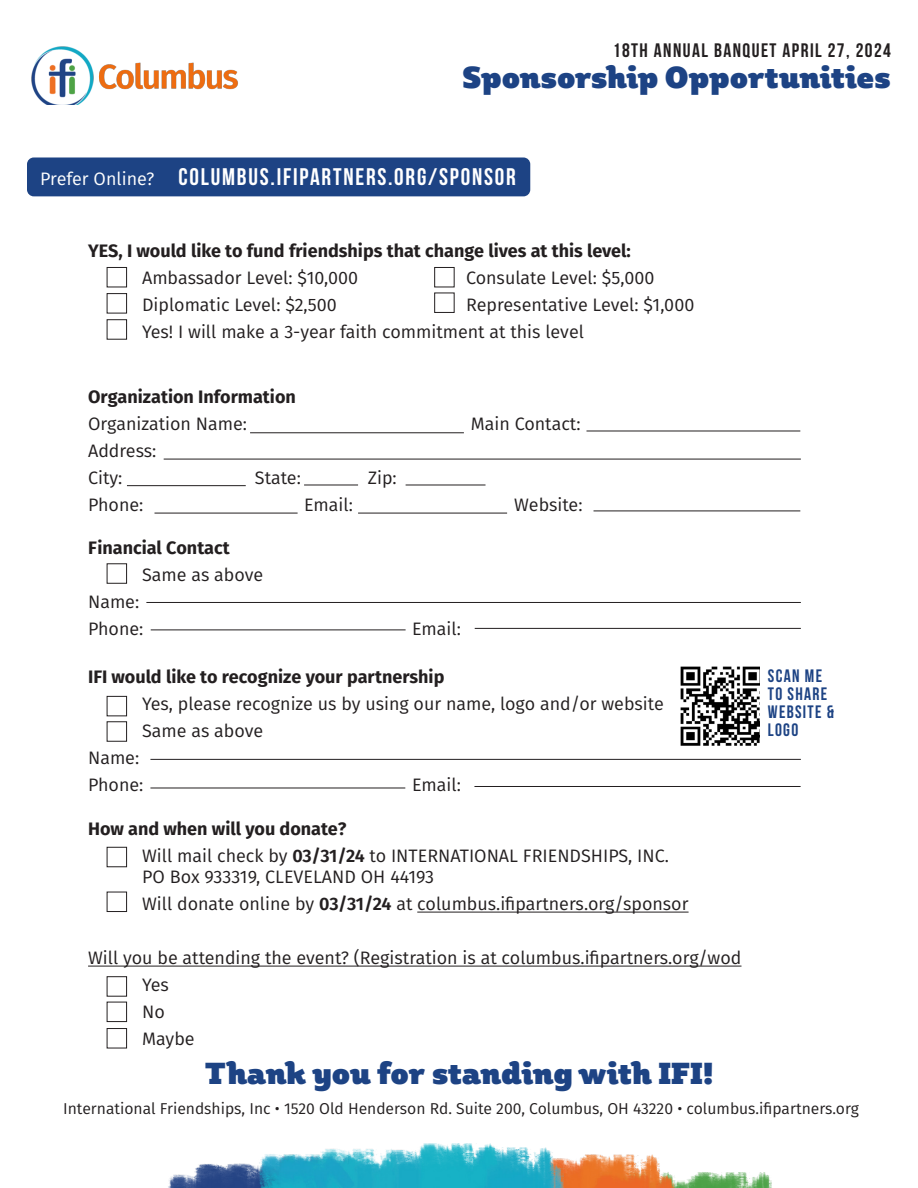
<style>
.page{position:relative;width:918px;height:1188px;background:#fff}
.page>*{position:absolute;margin:0;border:0;box-sizing:border-box;transform-origin:0 0}
.t1{font:30px "Plume Ad";color:#1d4384}
.t2{font:24px "Bebas Neue";letter-spacing:.075em;color:#fff}
.t3{font:19.5px "Bebas Neue";letter-spacing:.075em;color:#231f20}
.t4{font:18px/21.6px "Fira Sans";color:#231f20}
.t5{font:700 18px "Fira Sans";color:#231f20}
.t6{font:18px/18px "Bebas Neue";letter-spacing:.075em;color:#1d4384}
.t7{font:15.75px "Fira Sans";color:#231f20}
.s1{font-family:"Fira Sans";font-size:18px}
.s2{font-weight:600}
</style>
<div class="page">
<hr style="left:417px;top:912px;width:272px;height:1px;background:#231f20">
<hr style="left:88px;top:966px;width:654px;height:1px;background:#231f20">
<div style="left:27px;top:158px;width:503px;height:38px;background:#1d4384;border-radius:7px"></div>
<img style="left:168px;top:1143px;width:604px;height:45px">
<div style="left:107px;top:267px;width:20px;height:20px;border:1px solid #231f20"></div>
<div style="left:107px;top:293px;width:20px;height:20px;border:1px solid #231f20"></div>
<div style="left:107px;top:319px;width:20px;height:21px;border:1px solid #231f20"></div>
<div style="left:434px;top:267px;width:21px;height:20px;border:1px solid #231f20"></div>
<div style="left:434px;top:293px;width:21px;height:20px;border:1px solid #231f20"></div>
<hr style="left:250px;top:432px;width:214px;height:1px;background:#231f20">
<hr style="left:586px;top:431px;width:214px;height:1px;background:#231f20">
<hr style="left:164px;top:459px;width:637px;height:1px;background:#231f20">
<hr style="left:154px;top:513px;width:144px;height:1px;background:#231f20">
<hr style="left:358px;top:513px;width:149px;height:1px;background:#231f20">
<hr style="left:594px;top:511px;width:206px;height:1px;background:#231f20">
<hr style="left:127px;top:485px;width:119px;height:1px;background:#231f20">
<hr style="left:304px;top:485px;width:54px;height:1px;background:#231f20">
<hr style="left:406px;top:485px;width:80px;height:1px;background:#231f20">
<div style="left:107px;top:563px;width:20px;height:21px;border:1px solid #231f20"></div>
<hr style="left:151px;top:630px;width:255px;height:1px;background:#231f20">
<hr style="left:475px;top:628px;width:326px;height:1px;background:#231f20">
<hr style="left:146px;top:602px;width:655px;height:1px;background:#231f20">
<hr style="left:150px;top:759px;width:651px;height:1px;background:#231f20">
<div style="left:107px;top:696px;width:20px;height:20px;border:1px solid #231f20"></div>
<hr style="left:150px;top:788px;width:255px;height:1px;background:#231f20">
<hr style="left:474px;top:786px;width:327px;height:1px;background:#231f20">
<div style="left:107px;top:721px;width:20px;height:21px;border:1px solid #231f20"></div>
<div style="left:107px;top:847px;width:20px;height:20px;border:1px solid #231f20"></div>
<div style="left:107px;top:892px;width:20px;height:20px;border:1px solid #231f20"></div>
<img style="left:31px;top:46px;width:207px;height:58px">
<div style="left:107px;top:976px;width:20px;height:21px;border:1px solid #231f20"></div>
<div style="left:107px;top:1002px;width:20px;height:20px;border:1px solid #231f20"></div>
<div style="left:107px;top:1028px;width:20px;height:20px;border:1px solid #231f20"></div>
<img style="left:680px;top:666px;width:79px;height:80px">
<p class="t3" style="left:613px;top:39px;width:280px">18TH ANNUAL BANQUET APRIL 27, 2024</p>
<p class="t1" style="left:462px;top:58px;width:430px">Sponsorship Opportunities</p>
<p class="t2" style="left:40px;top:164px;width:477px"><span class="s1">Prefer Online?</span> COLUMBUS.IFIPARTNERS.ORG/SPONSOR</p>
<p class="t5" style="left:88px;top:235px;width:544px">YES, I would like to fund friendships that change lives at this level:</p>
<p class="t4" style="left:142px;top:266px;width:218px">Ambassador Level: $10,000</p>
<p class="t4" style="left:466px;top:266px;width:190px">Consulate Level: $5,000</p>
<p class="t4" style="left:142px;top:293px;width:196px">Diplomatic Level: $2,500</p>
<p class="t4" style="left:466px;top:293px;width:230px">Representative Level: $1,000</p>
<p class="t4" style="left:142px;top:320px;width:443px">Yes! I will make a 3-year faith commitment at this level</p>
<p class="t5" style="left:88px;top:381px;width:209px">Organization Information</p>
<p class="t4" style="left:88px;top:412px;width:160px">Organization Name:</p>
<p class="t4" style="left:471px;top:412px;width:111px">Main Contact:</p>
<p class="t4" style="left:88px;top:439px;width:70px">Address:</p>
<p class="t4" style="left:88px;top:466px;width:36px">City:</p>
<p class="t4" style="left:255px;top:466px;width:47px">State:</p>
<p class="t4" style="left:368px;top:466px;width:30px">Zip:</p>
<p class="t4" style="left:88px;top:493px;width:57px">Phone:</p>
<p class="t4" style="left:304px;top:493px;width:50px">Email:</p>
<p class="t4" style="left:514px;top:493px;width:70px">Website:</p>
<p class="t5" style="left:88px;top:532px;width:143px">Financial Contact</p>
<p class="t4" style="left:142px;top:563px;width:123px">Same as above</p>
<p class="t4" style="left:88px;top:590px;width:53px">Name:</p>
<p class="t4" style="left:88px;top:617px;width:57px">Phone:</p>
<p class="t4" style="left:412px;top:617px;width:50px">Email:</p>
<p class="t5" style="left:88px;top:662px;width:358px">IFI would like to recognize your partnership</p>
<p class="t4" style="left:142px;top:693px;width:523px">Yes, please recognize us by using our name, logo and/or website</p>
<p class="t4" style="left:142px;top:720px;width:123px">Same as above</p>
<p class="t4" style="left:88px;top:747px;width:53px">Name:</p>
<p class="t4" style="left:88px;top:774px;width:57px">Phone:</p>
<p class="t4" style="left:412px;top:774px;width:50px">Email:</p>
<p class="t5" style="left:88px;top:813px;width:260px">How and when will you donate?</p>
<p class="t4" style="left:142px;top:844px;width:528px">Will mail check by <span class="s2">03/31/24</span> to INTERNATIONAL FRIENDSHIPS, INC.<br>PO Box 933319, CLEVELAND OH 44193</p>
<p class="t4" style="left:142px;top:893px;width:548px">Will donate online by <span class="s2">03/31/24</span> at columbus.ifipartners.org/sponsor</p>
<p class="t4" style="left:88px;top:947px;width:655px">Will you be attending the event? (Registration is at columbus.ifipartners.org/wod</p>
<p class="t4" style="left:142px;top:974px;width:28px">Yes</p>
<p class="t4" style="left:142px;top:1001px;width:24px">No</p>
<p class="t4" style="left:142px;top:1028px;width:54px">Maybe</p>
<p class="t1" style="left:205px;top:1054px;width:510px">Thank you for standing with IFI!</p>
<p class="t6" style="left:768px;top:667px;width:68px">SCAN ME<br>TO SHARE<br>WEBSITE &amp;<br>LOGO</p>
<p class="t7" style="left:63px;top:1097px;width:797px">International Friendships, Inc • 1520 Old Henderson Rd. Suite 200, Columbus, OH 43220 • columbus.ifipartners.org</p>
</div>
